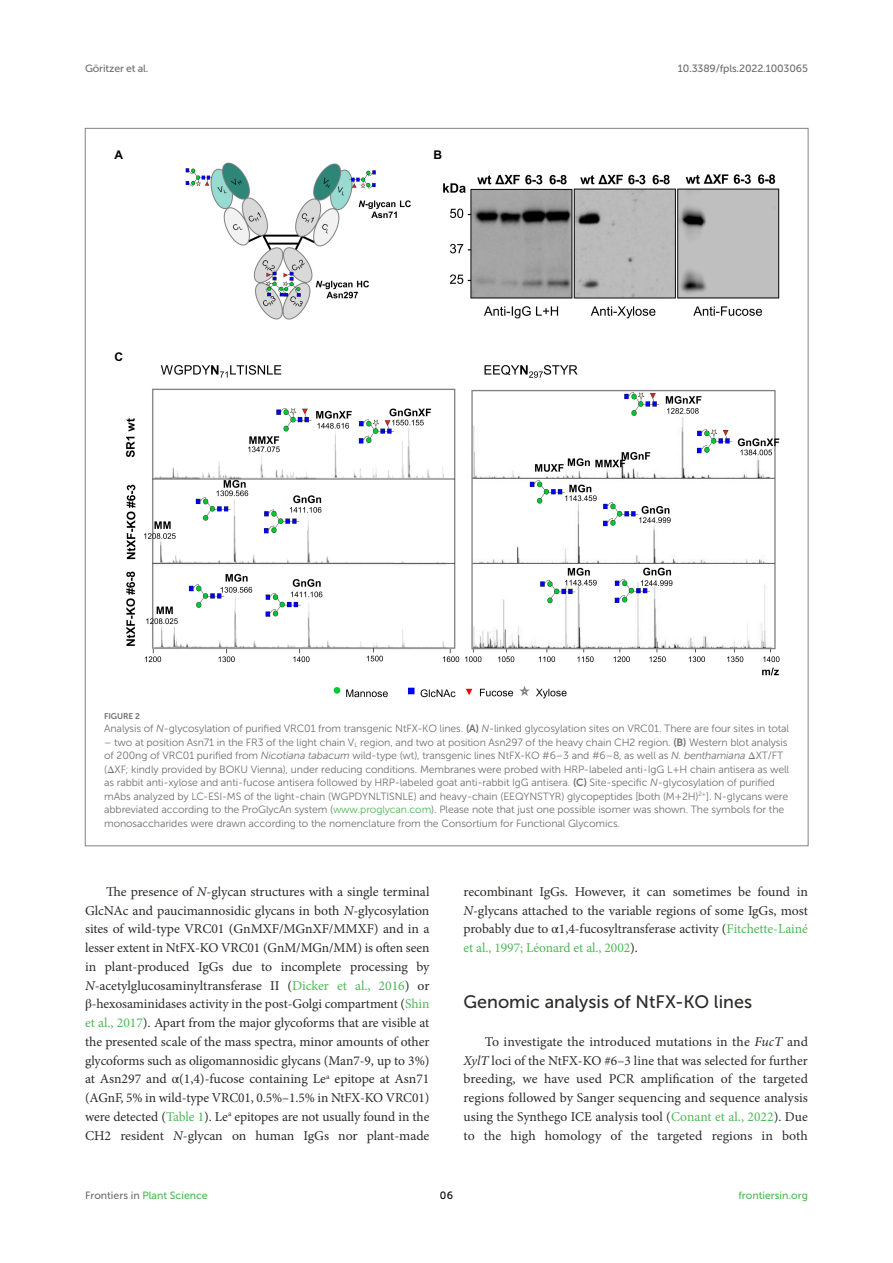
<style>
.page{position:relative;width:893px;height:1263px;background:#fff}
.page>*{position:absolute;margin:0;border:0;box-sizing:border-box;transform-origin:0 0}
.HEAD_2{font:18px "Museo Sans 500";color:#2b2b2a}
.TEXT{font:13.5px/18.8px "Minion Pro";letter-spacing:-.005em;color:#2b2b2a;text-align:justify}
.TEXT_FLUSH{font:13.5px/18.8px "Minion Pro";letter-spacing:.005em;color:#2b2b2a;text-align:justify}
.t1{font:700 12px "Arial";color:#000}
.FIG_LEG{font:10.5px/13.5px "Museo Sans 300";letter-spacing:-.01em;color:#706f70}
.t2{font:10.5px "Museo Sans 500";letter-spacing:-.015em;color:#706f70}
.t3{font:10.5px "Museo Sans 500";color:#4eb855}
.t4{font:10.5px "Museo Sans 500";color:#000}
.FIG_HD{font:8.25px "Museo Sans 700";letter-spacing:-.01em;color:#706f70}
.s1{font-style:italic}
.s2{font-family:"Museo Sans 700"}
.s3{font-family:"STIX General"}
.s4{color:#4eb855}
.s5{color:#706f70}
</style>
<div class="page">
<img style="left:126px;top:162px;width:654px;height:537px">
<p class="t2" style="left:85px;top:63px;width:65px">Göritzer et al.</p>
<p class="t2" style="left:678px;top:63px;width:131px">10.3389/fpls.2022.1003065</p>
<p class="t1" style="left:114px;top:147px;width:10px">A</p>
<p class="t1" style="left:114px;top:349px;width:10px">C</p>
<p class="t1" style="left:433px;top:147px;width:10px">B</p>
<p class="FIG_HD" style="left:104px;top:711px;width:37px">FIGURE 2</p>
<p class="FIG_LEG" style="left:104px;top:722px;width:686px">Analysis of <span class="s1">N</span>-glycosylation of purified VRC01 from transgenic NtFX-KO lines. <span class="s2">(A)</span> <span class="s1">N-</span>linked glycosylation sites on VRC01. There are four sites in total</p>
<p class="FIG_LEG" style="left:104px;top:735px;width:687px">– two at position Asn71 in the FR3 of the light chain V<sub>L</sub> region, and two at position Asn297 of the heavy chain CH2 region. <span class="s2">(B)</span> Western blot analysis of 200 ng of VRC01 purified from <span class="s1">Nicotiana tabacum</span> wild-type (wt), transgenic lines NtFX-KO #6–3 and #6–8, as well as <span class="s1">N. benthamiana</span> <span class="s3">Δ</span>XT/FT (<span class="s3">Δ</span>XF; kindly provided by BOKU Vienna), under reducing conditions. Membranes were probed with HRP-labeled anti-IgG L + H chain antisera as well as rabbit anti-xylose and anti-fucose antisera followed by HRP-labeled goat anti-rabbit IgG antisera. <span class="s2">(C)</span> Site-specific <span class="s1">N</span>-glycosylation of purified mAbs analyzed by LC-ESI-MS of the light-chain (WGPDYNLTISNLE) and heavy-chain (EEQYNSTYR) glycopeptides [both (M + 2H)<sup>2+</sup>]. N-glycans were abbreviated according to the ProGlycAn system (<span class="s4">www.proglycan.com</span>). Please note that just one possible isomer was shown. The symbols for the monosaccharides were drawn according to the nomenclature from the Consortium for Functional Glycomics.</p>
<p class="TEXT" style="left:85px;top:882px;width:346px;text-indent:21px">The presence of <span class="s1">N</span>-glycan structures with a single terminal GlcNAc and paucimannosidic glycans in both <span class="s1">N</span>-glycosylation sites of wild-type VRC01 (GnMXF/MGnXF/MMXF) and in a lesser extent in NtFX-KO VRC01 (GnM/MGn/MM) is often seen in plant-produced IgGs due to incomplete processing by <span class="s1">N</span>-acetylglucosaminyltransferase II (<span class="s4">Dicker et al., 2016</span>) or <span class="s3">β</span>-hexosaminidases activity in the post-Golgi compartment (<span class="s4">Shin et al., 2017</span>). Apart from the major glycoforms that are visible at the presented scale of the mass spectra, minor amounts of other glycoforms such as oligomannosidic glycans (Man7-9, up to 3%) at Asn297 and <span class="s3">α</span>(1,4)-fucose containing Le<sup>a</sup> epitope at Asn71 (AGnF, 5% in wild-type VRC01, 0.5%–1.5% in NtFX-KO VRC01) were detected (<span class="s4">Table 1</span>). Le<sup>a</sup> epitopes are not usually found in the CH2 resident <span class="s1">N</span>-glycan on human IgGs nor plant-made</p>
<p class="TEXT" style="left:463px;top:882px;width:346px">recombinant IgGs. However, it can sometimes be found in <span class="s1">N</span>-glycans attached to the variable regions of some IgGs, most probably due to <span class="s3">α</span>1,4-fucosyltransferase activity (<span class="s4">Fitchette-Lainé et al., 1997; Léonard et al., 2002</span>).</p>
<p class="HEAD_2" style="left:463px;top:992px;width:290px">Genomic analysis of NtFX-KO lines</p>
<p class="TEXT_FLUSH" style="left:463px;top:1032px;width:346px;text-indent:21px">To investigate the introduced mutations in the <span class="s1">FucT</span> and <span class="s1">XylT</span> loci of the NtFX-KO #6–3 line that was selected for further breeding, we have used PCR amplification of the targeted regions followed by Sanger sequencing and sequence analysis using the Synthego ICE analysis tool (<span class="s4">Conant et al., 2022</span>). Due to the high homology of the targeted regions in both</p>
<p class="t3" style="left:85px;top:1190px;width:124px"><span class="s5">Frontiers in</span> Plant Science</p>
<p class="t4" style="left:440px;top:1190px;width:15px">06</p>
<p class="t3" style="left:738px;top:1190px;width:71px">frontiersin.org</p>
</div>
